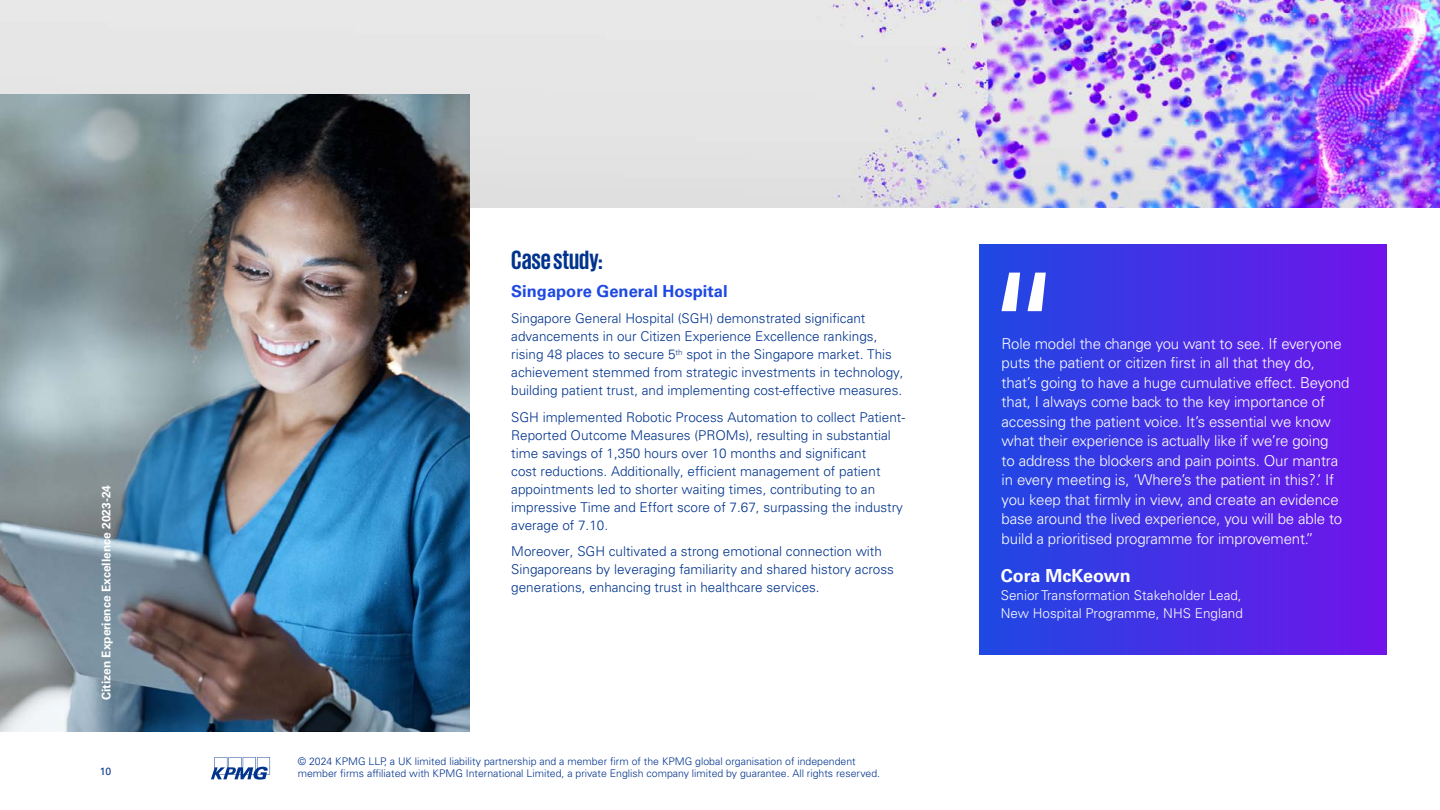
<style>
.page{position:relative;width:1440px;height:810px;background:#fff}
.page>*{position:absolute;margin:0;border:0;box-sizing:border-box;transform-origin:0 0}
.t1{font:700 27px "KPMG";color:#00338d}
.t2{font:700 18px "Univers LT Std";color:#fff}
.t3{font:700 16.5px "Univers LT Std";color:#1e49e2}
.t4{font:300 15px/19.5px "Univers LT Std";letter-spacing:-.01em;color:#fff}
.t5{font:300 13.5px/18px "Univers LT Std";color:#00338d}
.t6{font:300 13.5px/18px "Univers LT Std";color:#fff}
.t7{font:700 12px "Univers LT Std";color:#fff}
.t8{font:300 10.5px/12.6px "Univers LT Std";color:#00338d}
.t9{font:10.5px "Univers LT Std";color:#00338d}
</style>
<div class="page">
<img style="left:0;top:0;width:1440px;height:207px">
<div style="left:979px;top:244px;width:407px;height:410px;background:linear-gradient(to right,#1e49e2,#7113ea)"></div>
<img style="left:0;top:95px;width:469px;height:636px">
<svg style="left:1001px;top:273px;width:45px;height:38px"></svg>
<svg style="left:211px;top:757px;width:59px;height:23px"></svg>
<p class="t7" style="left:99px;top:700px;width:217px;rotate:-90deg">Citizen Experience Excellence 2023-24</p>
<h1 class="t1" style="left:511px;top:246px;width:93px">Case study:</h1>
<p class="t3" style="left:511px;top:281px;width:218px">Singapore General Hospital</p>
<p class="t5" style="left:511px;top:310px;width:394px">Singapore General Hospital (SGH) demonstrated significant advancements in our Citizen Experience Excellence rankings, rising 48 places to secure 5<sup>th</sup> spot in the Singapore market. This achievement stemmed from strategic investments in technology, building patient trust, and implementing cost-effective measures.</p>
<p class="t5" style="left:511px;top:408px;width:395px">SGH implemented Robotic Process Automation to collect Patient-Reported Outcome Measures (PROMs), resulting in substantial time savings of 1,350 hours over 10 months and significant<br>cost reductions. Additionally, efficient management of patient appointments led to shorter waiting times, contributing to an impressive Time and Effort score of 7.67, surpassing the industry average of 7.10.</p>
<p class="t5" style="left:511px;top:543px;width:384px">Moreover, SGH cultivated a strong emotional connection with<br>Singaporeans by leveraging familiarity and shared history across generations, enhancing trust in healthcare services.</p>
<p class="t9" style="left:100px;top:765px;width:13px">10</p>
<p class="t8" style="left:298px;top:755px;width:584px">© 2024 KPMG LLP, a UK limited liability partnership and a member firm of the KPMG global organisation of independent member firms affiliated with KPMG International Limited, a private English company limited by guarantee. All rights reserved.</p>
<p class="t4" style="left:1001px;top:334px;width:349px">Role model the change you want to see. If everyone puts the patient or citizen first in all that they do, that’s going to have a huge cumulative effect. Beyond that, I always come back to the key importance of accessing the patient voice. It’s essential we know what their experience is actually like if we’re going<br>to address the blockers and pain points. Our mantra in every meeting is, ‘Where’s the patient in this?.’ If you keep that firmly in view, and create an evidence base around the lived experience, you will be able to build a prioritised programme for improvement.”</p>
<h2 class="t2" style="left:1001px;top:566px;width:132px">Cora McKeown</h2>
<p class="t6" style="left:1001px;top:587px;width:244px">Senior Transformation Stakeholder Lead,<br>New Hospital Programme, NHS England</p>
</div>
